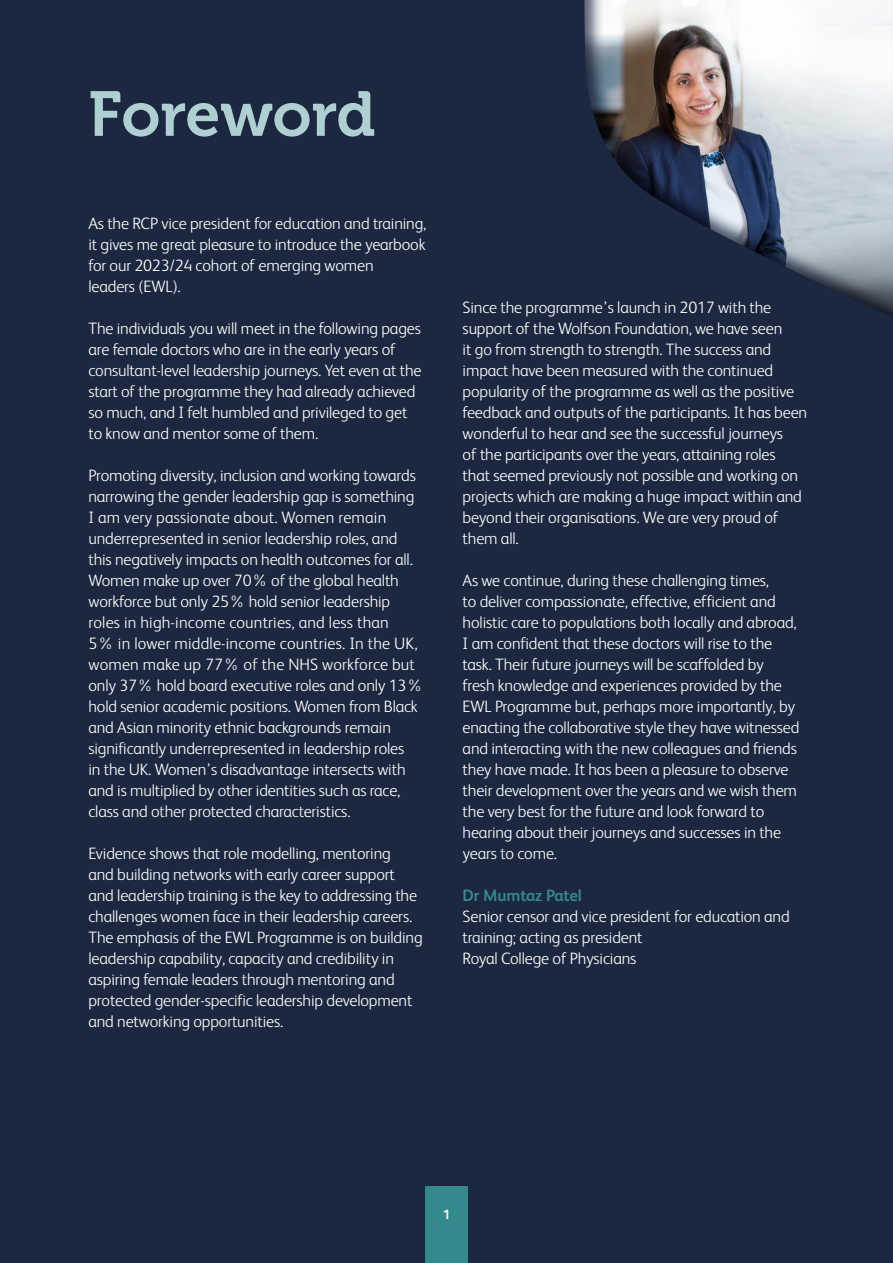
<style>
.page{position:relative;width:893px;height:1263px;background:#1b2840}
.page>*{position:absolute;margin:0;border:0;box-sizing:border-box;transform-origin:0 0}
.t1{font:63px "Museo 700";letter-spacing:-.005em;color:#aed0d1}
.t2{font:300 16.5px/21px "FS Albert";letter-spacing:-.01em;color:#fff}
.t3{font:700 16.5px "FS Albert";letter-spacing:-.01em;color:#34898c}
.t4{font:700 13.5px "FS Albert";color:#fff}
</style>
<div class="page">
<div style="left:584px;top:0;width:309px;height:320px;background:#1b2840;opacity:.75"></div>
<div style="left:425px;top:1186px;width:43px;height:77px;background:#34898c"></div>
<p class="t1" style="left:88px;top:79px;width:289px">Foreword</p>
<p class="t2" style="left:88px;top:213px;width:339px">As the RCP vice president for education and training, it gives me great pleasure to introduce the yearbook for our 2023/24 cohort of emerging women<br>leaders (EWL).</p>
<p class="t2" style="left:88px;top:318px;width:335px">The individuals you will meet in the following pages are female doctors who are in the early years of consultant-level leadership journeys. Yet even at the start of the programme they had already achieved so much, and I felt humbled and privileged to get to know and mentor some of them.</p>
<p class="t2" style="left:88px;top:465px;width:336px">Promoting diversity, inclusion and working towards narrowing the gender leadership gap is something I am very passionate about. Women remain underrepresented in senior leadership roles, and this negatively impacts on health outcomes for all.<br>Women make up over 70% of the global health workforce but only 25% hold senior leadership roles in high-income countries, and less than<br>5% in lower middle-income countries. In the UK, women make up 77% of the NHS workforce but only 37% hold board executive roles and only 13% hold senior academic positions. Women from Black and Asian minority ethnic backgrounds remain significantly underrepresented in leadership roles<br>in the UK. Women’s disadvantage intersects with and is multiplied by other identities such as race, class and other protected characteristics.</p>
<p class="t2" style="left:88px;top:843px;width:336px">Evidence shows that role modelling, mentoring<br>and building networks with early career support and leadership training is the key to addressing the challenges women face in their leadership careers.<br>The emphasis of the EWL Programme is on building leadership capability, capacity and credibility in aspiring female leaders through mentoring and protected gender-specific leadership development and networking opportunities.</p>
<p class="t2" style="left:463px;top:297px;width:346px">Since the programme’s launch in 2017 with the support of the Wolfson Foundation, we have seen<br>it go from strength to strength. The success and impact have been measured with the continued popularity of the programme as well as the positive feedback and outputs of the participants. It has been wonderful to hear and see the successful journeys<br>of the participants over the years, attaining roles that seemed previously not possible and working on projects which are making a huge impact within and beyond their organisations. We are very proud of them all.</p>
<p class="t2" style="left:463px;top:570px;width:338px">As we continue, during these challenging times,<br>to deliver compassionate, effective, efficient and holistic care to populations both locally and abroad, I am confident that these doctors will rise to the task. Their future journeys will be scaffolded by fresh knowledge and experiences provided by the EWL Programme but, perhaps more importantly, by enacting the collaborative style they have witnessed and interacting with the new colleagues and friends they have made. It has been a pleasure to observe their development over the years and we wish them the very best for the future and look forward to hearing about their journeys and successes in the years to come.</p>
<p class="t3" style="left:463px;top:886px;width:121px">Dr Mumtaz Patel</p>
<p class="t2" style="left:463px;top:906px;width:329px">Senior censor and vice president for education and training; acting as president</p>
<p class="t2" style="left:463px;top:948px;width:175px">Royal College of Physicians</p>
<p class="t4" style="left:443px;top:1207px;width:9px">1</p>
</div>
